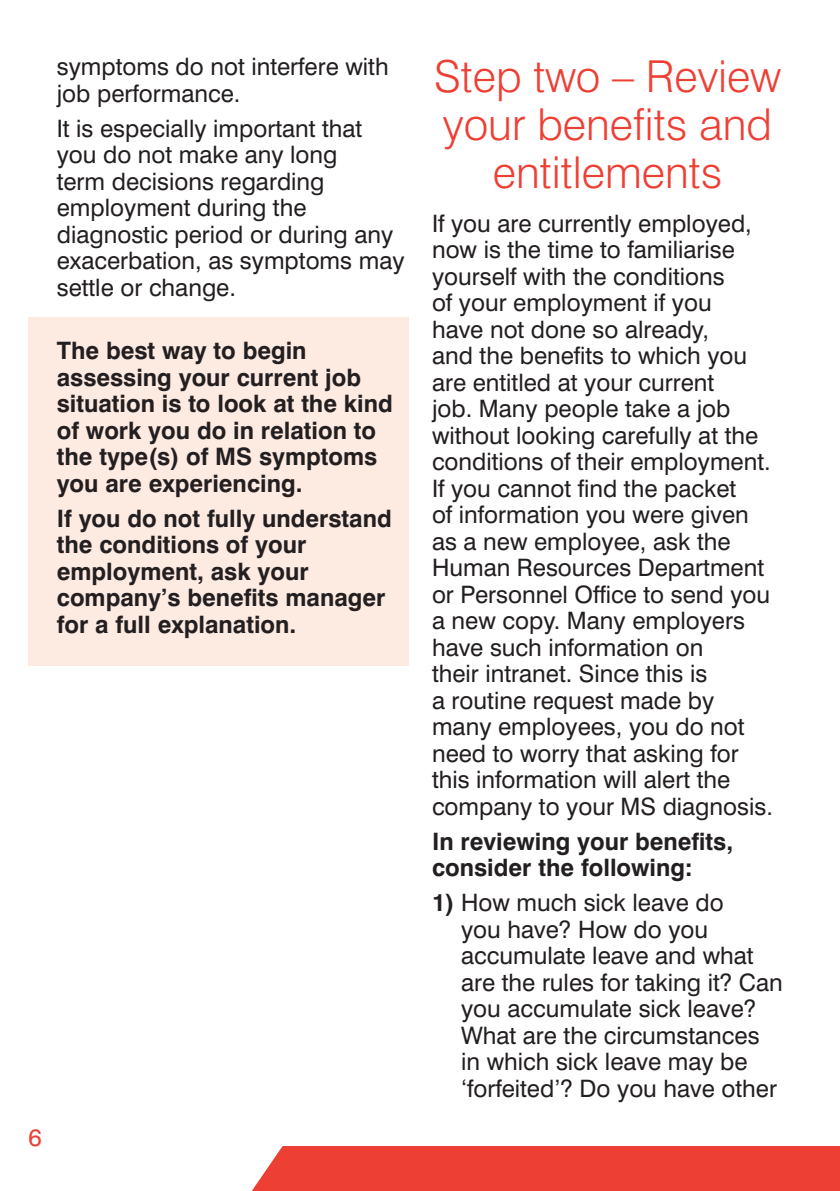
<style>
.page{position:relative;width:840px;height:1191px;background:#fff}
.page>*{position:absolute;margin:0;border:0;box-sizing:border-box;transform-origin:0 0}
.Big_red_heading{font:300 44px/48px "Swiss 721 BT";color:#ee3f34;text-align:center}
.body{font:24px/26.4px "Swiss 721 BT";color:#231f20}
.body-2{font:700 24px/26.4px "Swiss 721 BT";color:#231f20}
.Subhead{font:24px "Swiss 721 BT";color:#ee3f34}
.s1{font-weight:700}
</style>
<div class="page">
<div style="left:28px;top:317px;width:380px;height:349px;background:#fdeae1"></div>
<div style="left:252px;top:1146px;width:587px;height:45px;background:#ee3f34"></div>
<p class="body" style="left:57px;top:53px;width:333px">symptoms do not interfere with job performance.</p>
<p class="body" style="left:57px;top:115px;width:349px">It is especially important that you do not make any long<br>term decisions regarding employment during the diagnostic period or during any exacerbation, as symptoms may settle or change.</p>
<p class="body-2" style="left:57px;top:337px;width:337px">The best way to begin assessing your current job situation is to look at the kind of work you do in relation to the type(s) of MS symptoms you are experiencing.</p>
<p class="body-2" style="left:57px;top:504px;width:336px">If you do not fully understand the conditions of your employment, ask your company’s benefits manager for a full explanation.</p>
<p class="Subhead" style="left:28px;top:1122px;width:15px">6</p>
<p class="Big_red_heading" style="left:434px;top:52px;width:348px">Step two – Review your benefits and entitlements</p>
<p class="body" style="left:432px;top:210px;width:342px">If you are currently employed, now is the time to familiarise yourself with the conditions<br>of your employment if you<br>have not done so already,<br>and the benefits to which you are entitled at your current<br>job. Many people take a job without looking carefully at the conditions of their employment.<br>If you cannot find the packet<br>of information you were given as a new employee, ask the<br>Human Resources Department or Personnel Office to send you a new copy. Many employers have such information on<br>their intranet. Since this is<br>a routine request made by many employees, you do not need to worry that asking for this information will alert the company to your MS diagnosis.</p>
<p class="body-2" style="left:432px;top:828px;width:302px">In reviewing your benefits, consider the following:</p>
<p class="body" style="left:461px;top:889px;width:323px;text-indent:-29px"><span class="s1">1)</span> How much sick leave do<br>you have? How do you accumulate leave and what are the rules for taking it? Can you accumulate sick leave?<br>What are the circumstances in which sick leave may be ‘forfeited’? Do you have other</p>
</div>
